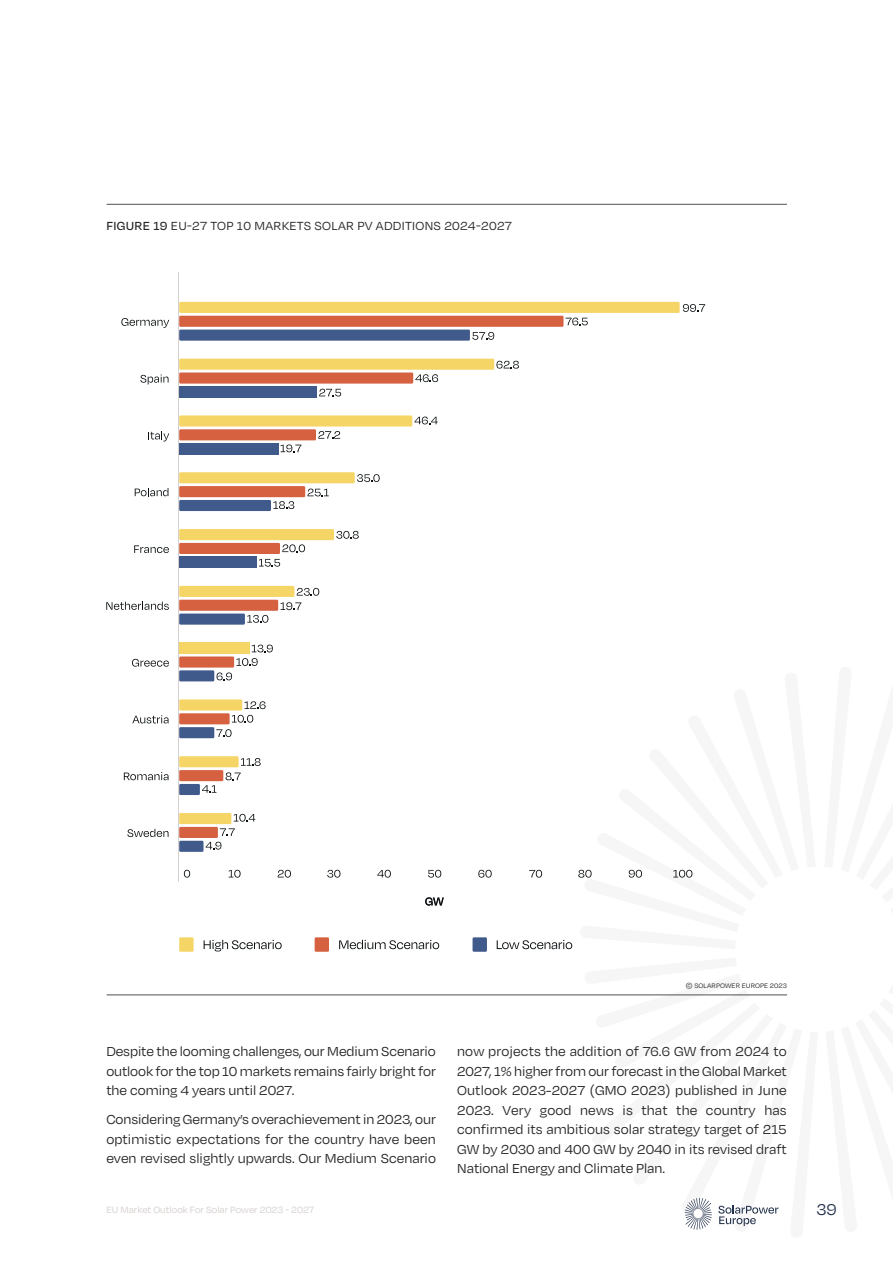
<style>
.page{position:relative;width:893px;height:1263px;background:#fff}
.page>*{position:absolute;margin:0;border:0;box-sizing:border-box;transform-origin:0 0}
.t1{font:18px "Degular";color:#22314b}
.t2{font:15px/19.5px "Degular";color:#272526;text-align:justify}
.t3{font:13.5px "Degular";letter-spacing:.025em;color:#272526}
.t4{font:10.5px "Degular";color:#d4cfcd}
.t5{font:7.5px "Degular";letter-spacing:.015em;color:#272526}
.s1{font-weight:500}
</style>
<div class="page">
<svg style="left:685px;top:1198px;width:27px;height:32px"></svg>
<svg style="left:718px;top:1205px;width:60px;height:21px"></svg>
<hr style="left:107px;top:204px;width:680px;height:1px;background:#737172">
<svg style="left:121px;top:318px;width:48px;height:10px"></svg>
<svg style="left:140px;top:375px;width:29px;height:9px"></svg>
<svg style="left:148px;top:431px;width:21px;height:10px"></svg>
<svg style="left:135px;top:488px;width:33px;height:8px"></svg>
<svg style="left:134px;top:545px;width:35px;height:8px"></svg>
<svg style="left:106px;top:602px;width:63px;height:8px"></svg>
<svg style="left:132px;top:659px;width:37px;height:8px"></svg>
<svg style="left:132px;top:715px;width:37px;height:8px"></svg>
<svg style="left:124px;top:772px;width:44px;height:8px"></svg>
<svg style="left:127px;top:829px;width:42px;height:8px"></svg>
<hr style="left:178px;top:272px;width:1px;height:609px;background:#d5d0ce">
<svg style="left:184px;top:870px;width:6px;height:8px"></svg>
<svg style="left:229px;top:870px;width:12px;height:8px"></svg>
<svg style="left:278px;top:870px;width:13px;height:8px"></svg>
<svg style="left:327px;top:870px;width:13px;height:8px"></svg>
<svg style="left:377px;top:870px;width:14px;height:8px"></svg>
<svg style="left:428px;top:870px;width:13px;height:8px"></svg>
<svg style="left:478px;top:870px;width:14px;height:8px"></svg>
<svg style="left:529px;top:870px;width:13px;height:8px"></svg>
<svg style="left:578px;top:870px;width:14px;height:8px"></svg>
<svg style="left:629px;top:870px;width:13px;height:8px"></svg>
<svg style="left:673px;top:870px;width:19px;height:8px"></svg>
<div style="left:179px;top:302px;width:501px;height:11px;background:#f6d567"></div>
<div style="left:179px;top:316px;width:384px;height:11px;background:#d56141"></div>
<div style="left:179px;top:330px;width:291px;height:11px;background:#405a8c"></div>
<div style="left:179px;top:359px;width:315px;height:11px;background:#f6d567"></div>
<div style="left:179px;top:372px;width:234px;height:12px;background:#d56141"></div>
<div style="left:179px;top:386px;width:138px;height:11px;background:#405a8c"></div>
<div style="left:179px;top:415px;width:233px;height:11px;background:#f6d567"></div>
<div style="left:179px;top:429px;width:137px;height:11px;background:#d56141"></div>
<div style="left:179px;top:443px;width:99px;height:11px;background:#405a8c"></div>
<div style="left:179px;top:472px;width:176px;height:11px;background:#f6d567"></div>
<div style="left:179px;top:486px;width:126px;height:11px;background:#d56141"></div>
<div style="left:179px;top:500px;width:92px;height:11px;background:#405a8c"></div>
<div style="left:179px;top:529px;width:155px;height:11px;background:#f6d567"></div>
<div style="left:179px;top:543px;width:101px;height:11px;background:#d56141"></div>
<div style="left:179px;top:557px;width:78px;height:11px;background:#405a8c"></div>
<div style="left:179px;top:586px;width:115px;height:11px;background:#f6d567"></div>
<div style="left:179px;top:600px;width:99px;height:11px;background:#d56141"></div>
<div style="left:179px;top:613px;width:66px;height:12px;background:#405a8c"></div>
<div style="left:179px;top:643px;width:70px;height:11px;background:#f6d567"></div>
<div style="left:179px;top:656px;width:55px;height:12px;background:#d56141"></div>
<div style="left:179px;top:670px;width:35px;height:11px;background:#405a8c"></div>
<div style="left:179px;top:699px;width:63px;height:11px;background:#f6d567"></div>
<div style="left:179px;top:713px;width:51px;height:11px;background:#d56141"></div>
<div style="left:179px;top:727px;width:35px;height:11px;background:#405a8c"></div>
<div style="left:179px;top:756px;width:60px;height:11px;background:#f6d567"></div>
<div style="left:179px;top:770px;width:44px;height:11px;background:#d56141"></div>
<div style="left:179px;top:784px;width:21px;height:11px;background:#405a8c"></div>
<div style="left:179px;top:813px;width:52px;height:11px;background:#f6d567"></div>
<div style="left:179px;top:827px;width:39px;height:11px;background:#d56141"></div>
<div style="left:179px;top:841px;width:24px;height:11px;background:#405a8c"></div>
<svg style="left:425px;top:897px;width:19px;height:8px"></svg>
<div style="left:179px;top:937px;width:15px;height:15px;background:#f6d567"></div>
<svg style="left:204px;top:940px;width:78px;height:11px"></svg>
<div style="left:315px;top:937px;width:14px;height:15px;background:#d56141"></div>
<svg style="left:339px;top:940px;width:100px;height:9px"></svg>
<div style="left:473px;top:937px;width:14px;height:15px;background:#405a8c"></div>
<svg style="left:497px;top:940px;width:75px;height:9px"></svg>
<svg style="left:683px;top:304px;width:22px;height:8px"></svg>
<svg style="left:565px;top:318px;width:23px;height:7px"></svg>
<svg style="left:472px;top:332px;width:22px;height:8px"></svg>
<svg style="left:496px;top:361px;width:23px;height:8px"></svg>
<svg style="left:415px;top:374px;width:23px;height:8px"></svg>
<svg style="left:319px;top:389px;width:22px;height:7px"></svg>
<svg style="left:414px;top:417px;width:24px;height:7px"></svg>
<svg style="left:318px;top:431px;width:22px;height:8px"></svg>
<svg style="left:280px;top:444px;width:21px;height:8px"></svg>
<svg style="left:357px;top:474px;width:23px;height:8px"></svg>
<svg style="left:308px;top:489px;width:21px;height:7px"></svg>
<svg style="left:273px;top:501px;width:21px;height:8px"></svg>
<svg style="left:336px;top:531px;width:23px;height:8px"></svg>
<svg style="left:282px;top:544px;width:23px;height:8px"></svg>
<svg style="left:259px;top:559px;width:21px;height:8px"></svg>
<svg style="left:297px;top:588px;width:22px;height:8px"></svg>
<svg style="left:280px;top:602px;width:21px;height:8px"></svg>
<svg style="left:247px;top:615px;width:21px;height:8px"></svg>
<svg style="left:252px;top:645px;width:21px;height:7px"></svg>
<svg style="left:236px;top:658px;width:22px;height:8px"></svg>
<svg style="left:217px;top:672px;width:15px;height:8px"></svg>
<svg style="left:244px;top:701px;width:22px;height:8px"></svg>
<svg style="left:232px;top:715px;width:21px;height:8px"></svg>
<svg style="left:216px;top:729px;width:16px;height:8px"></svg>
<svg style="left:241px;top:758px;width:20px;height:8px"></svg>
<svg style="left:226px;top:772px;width:15px;height:8px"></svg>
<svg style="left:202px;top:785px;width:14px;height:8px"></svg>
<svg style="left:234px;top:814px;width:21px;height:8px"></svg>
<svg style="left:220px;top:828px;width:15px;height:8px"></svg>
<svg style="left:206px;top:842px;width:15px;height:7px"></svg>
<hr style="left:107px;top:995px;width:680px;height:1px;background:#b9b8b9">
<p class="t3" style="left:106px;top:221px;width:407px"><span class="s1">FIGURE 19</span> EU-27 TOP 10 MARKETS SOLAR PV ADDITIONS 2024-2027</p>
<p class="t5" style="left:686px;top:983px;width:103px">© SOLARPOWER EUROPE 2023</p>
<p class="t2" style="left:106px;top:1043px;width:331px">Despite the looming challenges, our Medium Scenario outlook for the top 10 markets remains fairly bright for the coming 4 years until 2027.</p>
<p class="t2" style="left:106px;top:1111px;width:331px">Considering Germany’s overachievement in 2023, our optimistic expectations for the country have been even revised slightly upwards. Our Medium Scenario</p>
<p class="t2" style="left:457px;top:1043px;width:331px">now projects the addition of 76.6 GW from 2024 to 2027, 1% higher from our forecast in the Global Market Outlook 2023-2027 (GMO 2023) published in June 2023. Very good news is that the country has confirmed its ambitious solar strategy target of 215<br>GW by 2030 and 400 GW by 2040 in its revised draft National Energy and Climate Plan.</p>
<p class="t4" style="left:106px;top:1206px;width:210px">EU Market Outlook For Solar Power 2023 - 2027</p>
<p class="t1" style="left:816px;top:1203px;width:22px">39</p>
</div>
